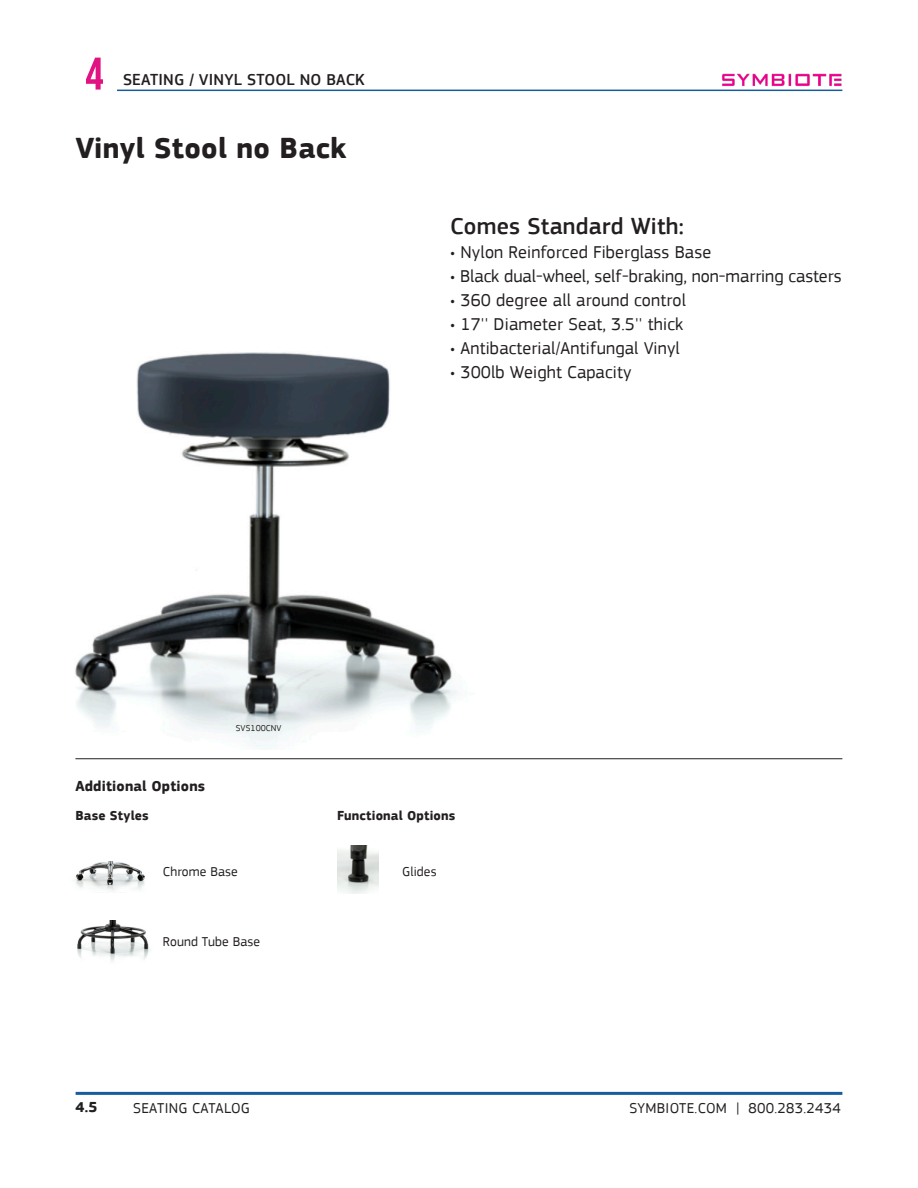
<style>
.page{position:relative;width:918px;height:1188px;background:#fff}
.page>*{position:absolute;margin:0;border:0;box-sizing:border-box;transform-origin:0 0}
.CAT_Header_Section_Number_Babus_Neue_Pin{font:72px "Bebas Neue";color:#e11282}
.CAT_Page_Headers_Section_Prod_Name_11PT{font:700 30px "PF Square Sans Pro";letter-spacing:.01em;color:#231f20}
.CAT_Page_Headers_Section_Prod_Name_11PT-2{font:500 24px "PF Square Sans Pro";letter-spacing:.01em;color:#231f20}
.CAT_Page_Headers_Section_Prod_Name_11PT-3{font:18px "PF Square Sans Pro";letter-spacing:.01em;color:#231f20}
.CAT_Page_Headers_Section_Prod_Name_11PT-4{font:500 16.5px "PF Square Sans Pro";letter-spacing:.01em;color:#231f20}
.CAT_Base_Master_Footer{font:15px "PF Square Sans Pro";letter-spacing:.02em;color:#231f20}
.CAT_Page_Headers_Section_Prod_Name_11PT-5{font:700 15px "PF Square Sans Pro";letter-spacing:.01em;color:#231f20}
.CAT_Page_Headers_Section_Prod_Name_11PT-6{font:13.5px "PF Square Sans Pro";letter-spacing:.01em;color:#231f20}
.CAT_Page_Headers_Section_Prod_Name_11PT-7{font:700 13.5px "PF Square Sans Pro";letter-spacing:.01em;color:#231f20}
.CAT_Page_Headers_Section_Prod_Name_11PT-8{font:9px "PF Square Sans Pro";letter-spacing:.01em;color:#231f20}
</style>
<div class="page">
<img style="left:77px;top:921px;width:73px;height:41px">
<img style="left:717px;top:73px;width:125px;height:17px">
<hr style="left:76px;top:90px;width:766px;height:1px;background:#175d9e">
<hr style="left:76px;top:1092px;width:766px;height:3px;background:#175d9e">
<div style="left:48px;top:50px;width:69px;height:71px;background:#fff"></div>
<img style="left:75px;top:352px;width:385px;height:398px">
<hr style="left:75px;top:758px;width:767px;height:1px;background:#231f20">
<img style="left:75px;top:862px;width:70px;height:29px">
<img style="left:337px;top:845px;width:41px;height:48px">
<p class="CAT_Header_Section_Number_Babus_Neue_Pin" style="left:84px;top:42px;width:22px">4</p>
<p class="CAT_Page_Headers_Section_Prod_Name_11PT-4" style="left:123px;top:70px;width:243px">SEATING / VINYL STOOL NO BACK</p>
<p class="CAT_Page_Headers_Section_Prod_Name_11PT" style="left:75px;top:130px;width:272px">Vinyl Stool no Back</p>
<p class="CAT_Page_Headers_Section_Prod_Name_11PT-2" style="left:450px;top:212px;width:235px">Comes Standard With:</p>
<p class="CAT_Page_Headers_Section_Prod_Name_11PT-3" style="left:450px;top:242px;width:263px">• Nylon Reinforced Fiberglass Base</p>
<p class="CAT_Page_Headers_Section_Prod_Name_11PT-3" style="left:450px;top:266px;width:393px">• Black dual-wheel, self-braking, non-marring casters</p>
<p class="CAT_Page_Headers_Section_Prod_Name_11PT-3" style="left:450px;top:290px;width:237px">• 360 degree all around control</p>
<p class="CAT_Page_Headers_Section_Prod_Name_11PT-3" style="left:450px;top:314px;width:235px">• 17'' Diameter Seat, 3.5'' thick</p>
<p class="CAT_Page_Headers_Section_Prod_Name_11PT-3" style="left:450px;top:338px;width:231px">• Antibacterial/Antifungal Vinyl</p>
<p class="CAT_Page_Headers_Section_Prod_Name_11PT-3" style="left:450px;top:362px;width:183px">• 300lb Weight Capacity</p>
<p class="CAT_Page_Headers_Section_Prod_Name_11PT-5" style="left:75px;top:777px;width:131px">Additional Options</p>
<p class="CAT_Page_Headers_Section_Prod_Name_11PT-8" style="left:236px;top:722px;width:47px">SVS100CNV</p>
<p class="CAT_Page_Headers_Section_Prod_Name_11PT-7" style="left:75px;top:808px;width:75px">Base Styles</p>
<p class="CAT_Page_Headers_Section_Prod_Name_11PT-7" style="left:337px;top:808px;width:120px">Functional Options</p>
<p class="CAT_Page_Headers_Section_Prod_Name_11PT-6" style="left:163px;top:864px;width:76px">Chrome Base</p>
<p class="CAT_Page_Headers_Section_Prod_Name_11PT-6" style="left:163px;top:934px;width:99px">Round Tube Base</p>
<p class="CAT_Page_Headers_Section_Prod_Name_11PT-6" style="left:402px;top:864px;width:36px">Glides</p>
<p class="CAT_Page_Headers_Section_Prod_Name_11PT-5" style="left:76px;top:1098px;width:23px">4.5</p>
<p class="CAT_Base_Master_Footer" style="left:133px;top:1099px;width:118px">SEATING CATALOG</p>
<p class="CAT_Base_Master_Footer" style="left:629px;top:1099px;width:213px">SYMBIOTE.COM | 800.283.2434</p>
</div>
